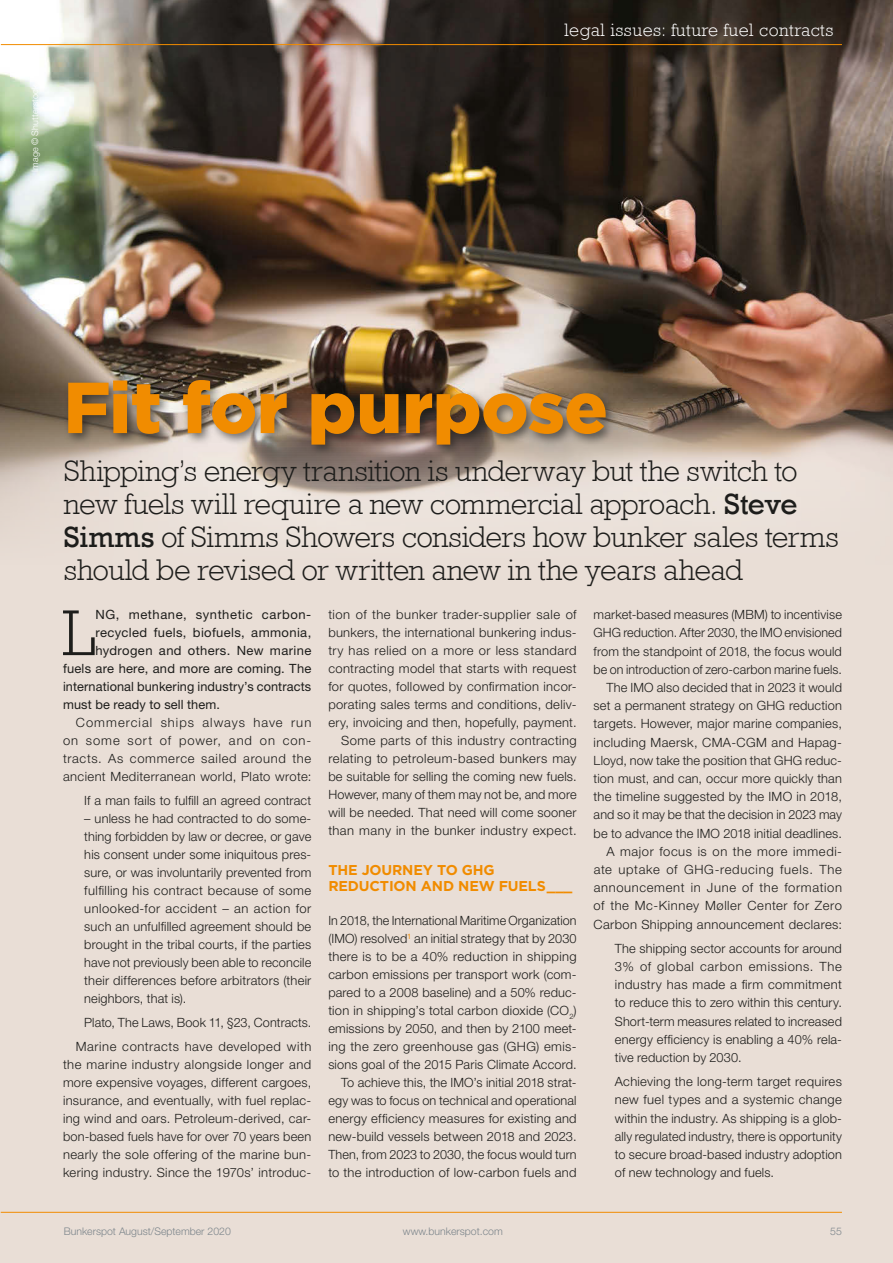
<style>
.page{position:relative;width:893px;height:1263px;background:#fff}
.page>*{position:absolute;margin:0;border:0;box-sizing:border-box;transform-origin:0 0}
.t1{font:900 72px "Gotham";letter-spacing:-.005em;color:#f18c00}
.t2{font:300 65.7px "Rockwell";color:#1d1d1b}
.t3{font:300 30px/33px "Rockwell";letter-spacing:-.02em;color:#1d1d1b}
.t4{font:300 18px "Rockwell";letter-spacing:.025em;color:#fff}
.t5{font:700 14.25px/16.5px "Gotham";letter-spacing:-.01em;color:#f18c00}
.t6{font:300 12.75px/18px "Helvetica Neue LT Std";letter-spacing:.015em;color:#1d1d1b;text-align:justify}
.t7{font:12.75px "Helvetica Neue LT Std";letter-spacing:.015em;color:#1d1d1b}
.t8{font:12.75px "Helvetica Neue LT Std";letter-spacing:.045em;color:#1d1d1b}
.t9{font:300 10.5px "Helvetica Neue LT Std";color:#7d868c}
.t10{font:300 9px "Helvetica Neue LT Std";letter-spacing:.025em;color:#fff}
.s1{font-weight:400}
</style>
<div class="page">
<div style="left:1px;top:0;width:892px;height:1263px;background:#e9ded6"></div>
<img style="left:1px;top:0;width:892px;height:513px">
<div style="left:64px;top:376px;width:554px;height:81px;background:#1d1d1b;opacity:.6"></div>
<hr style="left:1px;top:44px;width:841px;height:1px;background:#f18c00">
<hr style="left:1px;top:1212px;width:841px;height:1px;background:#f18c00">
<p class="t10" style="left:30px;top:172px;width:89px;rotate:-90deg">Image © Shutterstock</p>
<h3 class="t4" style="left:564px;top:20px;width:270px">legal issues: future fuel contracts</h3>
<h1 class="t1" style="left:64px;top:358px;width:546px">Fit for purpose</h1>
<h3 class="t3" style="left:64px;top:454px;width:776px">Shipping’s energy transition is underway but the switch to new fuels will require a new commercial approach. <span class="s1">Steve Simms</span> of Simms Showers considers how bunker sales terms should be revised or written anew in the years ahead</h3>
<h2 class="t2" style="left:62px;top:595px;width:35px">L</h2>
<p class="t8" style="left:95px;top:607px;width:217px">NG, methane, synthetic carbon-</p>
<p class="t7" style="left:95px;top:625px;width:217px">recycled fuels, biofuels, ammonia,</p>
<p class="t7" style="left:95px;top:643px;width:217px">hydrogen and others. New marine</p>
<p class="t7" style="left:63px;top:661px;width:250px">fuels are here, and more are coming. The</p>
<p class="t7" style="left:63px;top:679px;width:250px">international bunkering industry’s contracts</p>
<p class="t7" style="left:63px;top:697px;width:158px">must be ready to sell them.</p>
<p class="t6" style="left:63px;top:713px;width:250px;text-indent:13px">Commercial ships always have run on some sort of power, and on con&shy;tracts. As commerce sailed around the ancient Mediterranean world, Plato wrote:</p>
<p class="t6" style="left:84px;top:791px;width:229px">If a man fails to fulfill an agreed contract</p>
<p class="t6" style="left:84px;top:809px;width:229px">– unless he had contracted to do some&shy;thing forbidden by law or decree, or gave his consent under some iniquitous pres&shy;sure, or was involuntarily prevented from fulfilling his contract because of some unlooked-for accident – an action for such an unfulfilled agreement should be brought in the tribal courts, if the parties have not previously been able to reconcile their differences before arbitrators (their neighbors, that is).</p>
<p class="t6" style="left:76px;top:1010px;width:237px;line-height:24px;text-align:right">Plato, The Laws, Book 11, §23, Contracts.<br>Marine contracts have developed with</p>
<p class="t6" style="left:63px;top:1055px;width:250px">the marine industry alongside longer and more expensive voyages, different cargoes, insurance, and eventually, with fuel replac&shy;ing wind and oars. Petroleum-derived, car&shy;bon-based fuels have for over 70 years been nearly the sole offering of the marine bun&shy;kering industry. Since the 1970s’ introduc-</p>
<p class="t6" style="left:328px;top:605px;width:250px;text-align:right">tion of the bunker trader-supplier sale of bunkers, the international bunkering indus&shy;try has relied on a more or less standard contracting model that starts with request for quotes, followed by confirmation incor&shy;porating sales terms and conditions, deliv&shy;ery, invoicing and then, hopefully, payment.<br>Some parts of this industry contracting relating to petroleum-based bunkers may be suitable for selling the coming new fuels.<br>However, many of them may not be, and more will be needed. That need will come sooner than many in the bunker industry expect.</p>
<p class="t5" style="left:328px;top:861px;width:245px">THE JOURNEY TO GHG<br>REDUCTION AND NEW FUELS___</p>
<p class="t6" style="left:328px;top:911px;width:250px;text-align:right">In 2018, the International Maritime Organization (IMO) resolved<sup>1</sup> an initial strategy that by 2030 there is to be a 40% reduction in shipping carbon emissions per transport work (com&shy;pared to a 2008 baseline) and a 50% reduc&shy;tion in shipping’s total carbon dioxide (CO<sub>2</sub>) emissions by 2050, and then by 2100 meet&shy;ing the zero greenhouse gas (GHG) emis&shy;sions goal of the 2015 Paris Climate Accord.<br>To achieve this, the IMO’s initial 2018 strat&shy;egy was to focus on technical and operational energy efficiency measures for existing and new-build vessels between 2018 and 2023.<br>Then, from 2023 to 2030, the focus would turn to the introduction of low-carbon fuels and</p>
<p class="t6" style="left:594px;top:605px;width:250px;text-align:right">market-based measures (MBM) to incentivise GHG reduction. After 2030, the IMO envisioned from the standpoint of 2018, the focus would be on introduction of zero-carbon marine fuels.<br>The IMO also decided that in 2023 it would set a permanent strategy on GHG reduction targets. However, major marine companies, including Maersk, CMA-CGM and Hapag-Lloyd, now take the position that GHG reduc&shy;tion must, and can, occur more quickly than the timeline suggested by the IMO in 2018, and so it may be that the decision in 2023 may be to advance the IMO 2018 initial deadlines.<br>A major focus is on the more immedi&shy;ate uptake of GHG-reducing fuels. The announcement in June of the formation of the Mc-Kinney Møller Center for Zero Carbon Shipping announcement declares:</p>
<p class="t6" style="left:615px;top:939px;width:229px">The shipping sector accounts for around 3% of global carbon emissions. The industry has made a firm commitment to reduce this to zero within this century.<br>Short-term measures related to increased energy efficiency is enabling a 40% rela&shy;tive reduction by 2030.</p>
<p class="t6" style="left:615px;top:1072px;width:229px">Achieving the long-term target requires new fuel types and a systemic change within the industry. As shipping is a glob&shy;ally regulated industry, there is opportunity to secure broad-based industry adoption of new technology and fuels.</p>
<p class="t9" style="left:64px;top:1225px;width:169px">Bunkerspot August/September 2020</p>
<p class="t9" style="left:403px;top:1225px;width:101px">www.bunkerspot.com</p>
<p class="t9" style="left:830px;top:1225px;width:13px">55</p>
</div>
